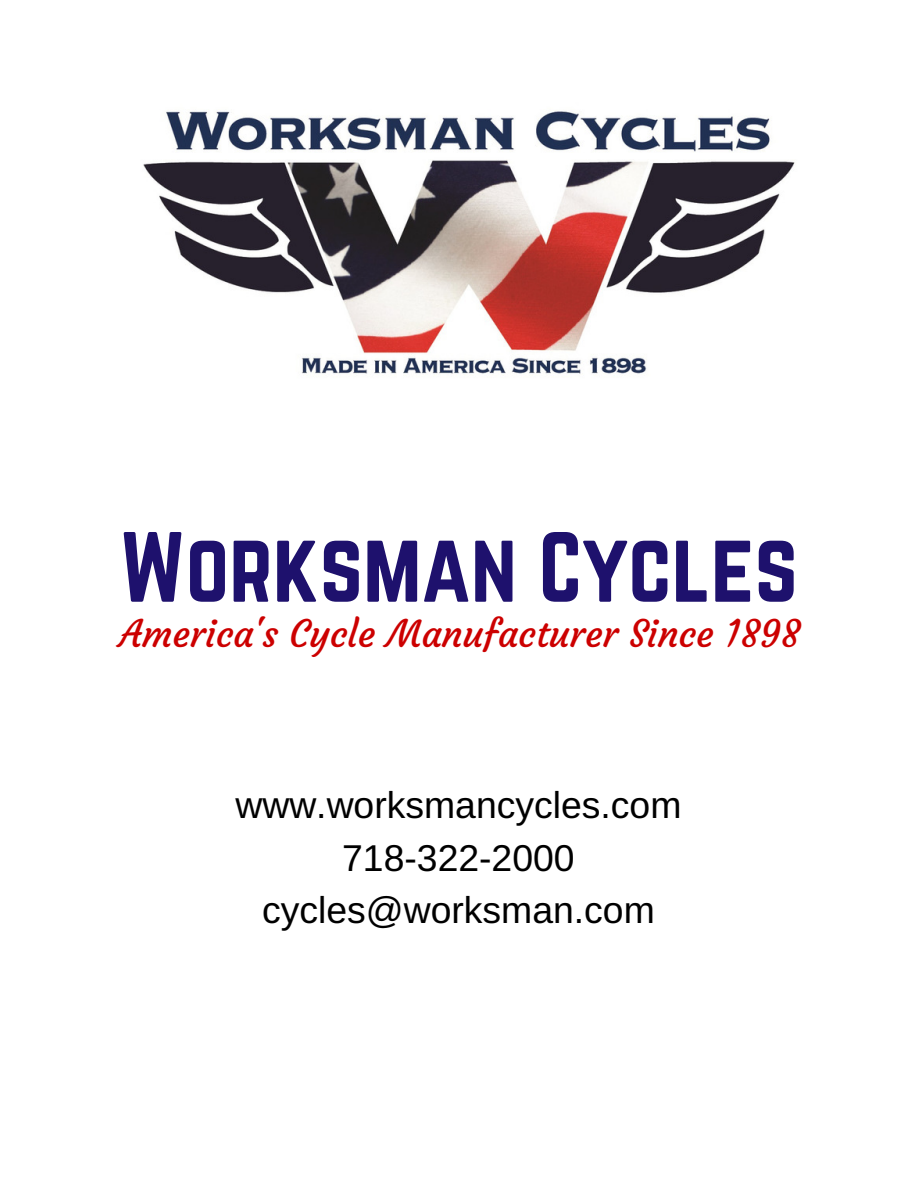
<style>
.page{position:relative;width:918px;height:1187px;background:#fff}
.page>*{position:absolute;margin:0;border:0;box-sizing:border-box;transform-origin:0 0}
.t1{font:87.15px "Norwester";color:#1e116d}
.t2{font:37.35px/52.3px "Arimo";color:#000;text-align:center}
.t3{font:37.35px "Courgette";color:#c00}
</style>
<div class="page">
<img style="left:143px;top:111px;width:652px;height:263px">
<h1 class="t1" style="left:119px;top:525px;width:680px">Worksman Cycles</h1>
<p class="t3" style="left:119px;top:610px;width:683px">America's Cycle Manufacturer Since 1898</p>
<p class="t2" style="left:235px;top:778px;width:448px">www.worksmancycles.com<br>718-322-2000 cycles@worksman.com</p>
</div>
